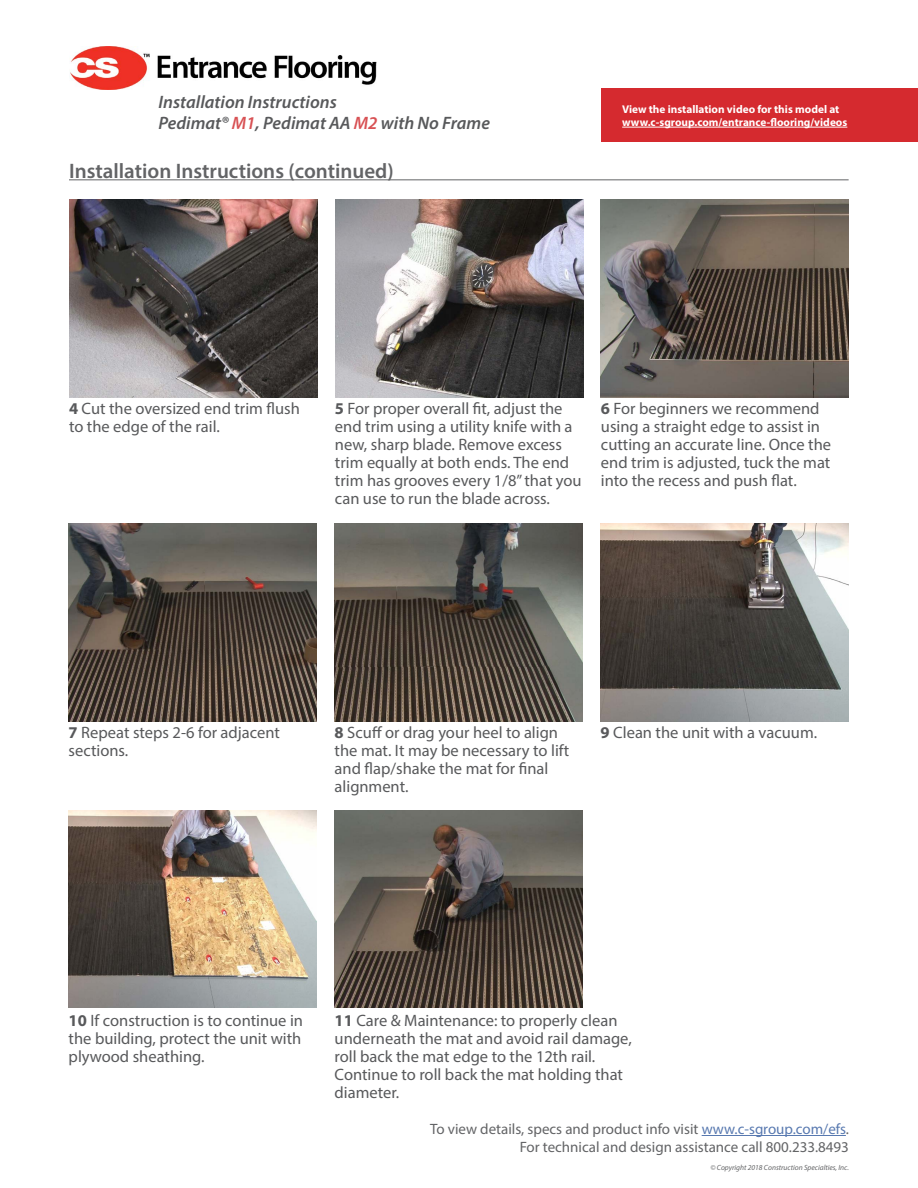
<style>
.page{position:relative;width:918px;height:1188px;background:#fff}
.page>*{position:absolute;margin:0;border:0;box-sizing:border-box;transform-origin:0 0}
.t1{font:600 21px "Myriad Pro";color:#636466}
.t2{font:italic 600 18px/21px "Myriad Pro";color:#58595b}
.t3{font:16.5px/18px "Myriad Pro";color:#58595b}
.t4{font:15px/18px "Myriad Pro";color:#636466;text-align:right}
.t5{font:700 11.25px/13.5px "Myriad Pro";color:#fff}
.t6{font:italic 7.5px "Myriad Pro";color:#636466}
.s1{color:#d85154}
.s2{font-weight:700}
.s3{color:#5879b0}
</style>
<div class="page">
<div style="left:601px;top:88px;width:317px;height:54px;background:#d52a2f"></div>
<hr style="left:622px;top:127px;width:225px;height:1px;background:#fff">
<hr style="left:702px;top:1135px;width:144px;height:1px;background:#5879b0">
<hr style="left:69px;top:179px;width:780px;height:1px;background:#636466">
<img style="left:69px;top:199px;width:248px;height:198px">
<img style="left:335px;top:199px;width:248px;height:198px">
<img style="left:601px;top:199px;width:248px;height:198px">
<img style="left:601px;top:523px;width:248px;height:198px">
<img style="left:69px;top:523px;width:248px;height:198px">
<img style="left:335px;top:523px;width:248px;height:198px">
<img style="left:69px;top:810px;width:247px;height:198px">
<img style="left:335px;top:810px;width:248px;height:198px">
<img style="left:70px;top:47px;width:307px;height:43px">
<p class="t2" style="left:159px;top:91px;width:333px">Installation Instructions<br>Pedimat® <span class="s1">M1</span>, Pedimat AA <span class="s1">M2</span> with No Frame</p>
<p class="t1" style="left:69px;top:157px;width:326px">Installation Instructions (continued)</p>
<p class="t5" style="left:622px;top:102px;width:227px">View the installation video for this model at www.c-sgroup.com/entrance-flooring/videos</p>
<p class="t3" style="left:69px;top:399px;width:232px"><span class="s2">4</span> Cut the oversized end trim flush to the edge of the rail.</p>
<p class="t3" style="left:335px;top:399px;width:248px"><span class="s2">5</span> For proper overall fit, adjust the end trim using a utility knife with a new, sharp blade. Remove excess trim equally at both ends. The end trim has grooves every 1/8” that you can use to run the blade across.</p>
<p class="t3" style="left:601px;top:399px;width:232px"><span class="s2">6</span> For beginners we recommend using a straight edge to assist in cutting an accurate line. Once the end trim is adjusted, tuck the mat into the recess and push flat.</p>
<p class="t3" style="left:69px;top:723px;width:213px"><span class="s2">7</span> Repeat steps 2-6 for adjacent sections.</p>
<p class="t3" style="left:335px;top:723px;width:236px"><span class="s2">8</span> Scuff or drag your heel to align the mat. It may be necessary to lift and flap/shake the mat for final alignment.</p>
<p class="t3" style="left:601px;top:723px;width:218px"><span class="s2">9</span> Clean the unit with a vacuum.</p>
<p class="t3" style="left:69px;top:1011px;width:236px;text-align:justify"><span class="s2">10</span> If construction is to continue in the building, protect the unit with plywood sheathing.</p>
<p class="t3" style="left:335px;top:1011px;width:299px"><span class="s2">11</span> Care &amp; Maintenance: to properly clean underneath the mat and avoid rail damage, roll back the mat edge to the 12th rail.<br>Continue to roll back the mat holding that diameter.</p>
<p class="t4" style="left:430px;top:1120px;width:420px">To view details, specs and product info visit <span class="s3">www.c-sgroup.com/efs</span>.<br>For technical and design assistance call 800.233.8493</p>
<p class="t6" style="left:710px;top:1163px;width:140px">© Copyright 2018 Construction Specialties, Inc.</p>
</div>
